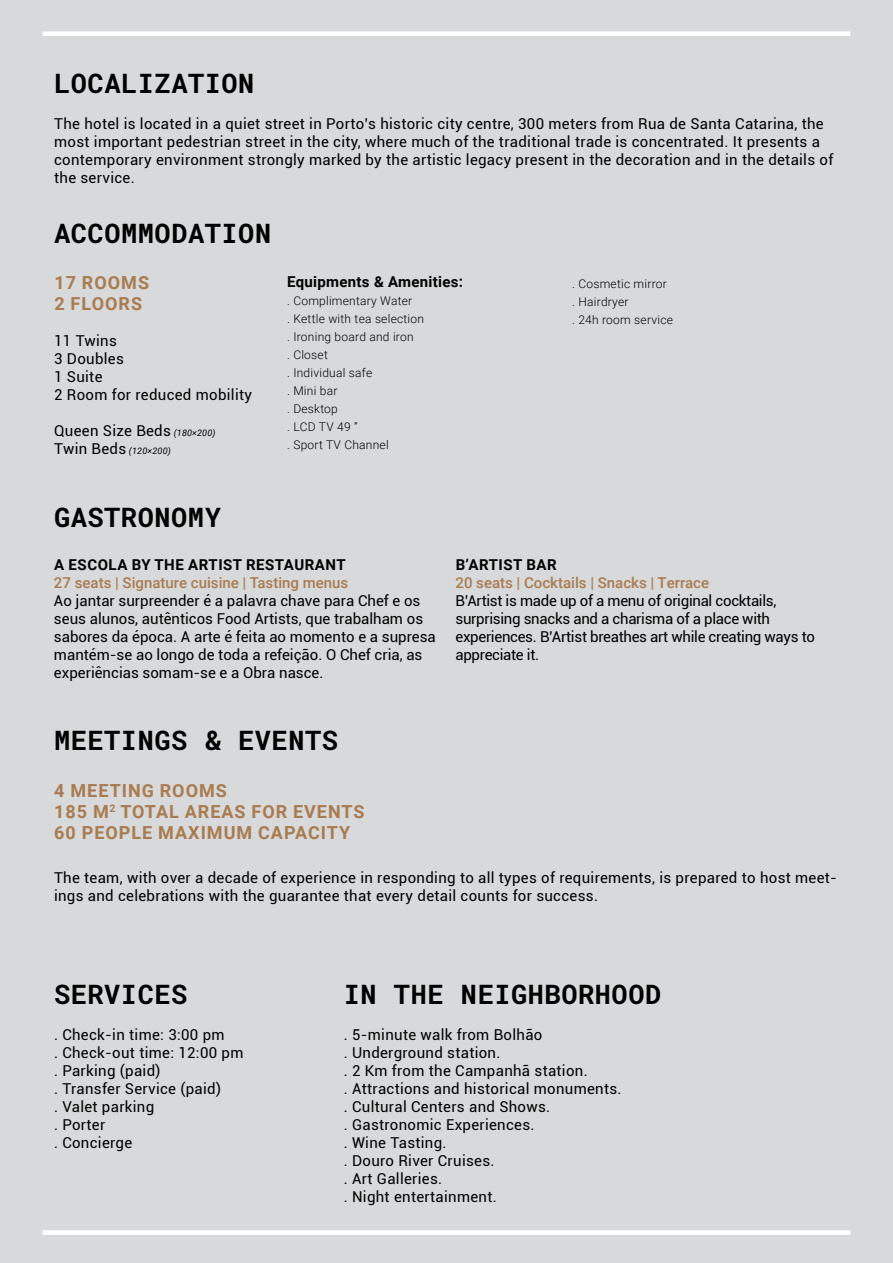
<style>
.page{position:relative;width:893px;height:1263px;background:#d7d9da}
.page>*{position:absolute;margin:0;border:0;box-sizing:border-box;transform-origin:0 0}
.t1{font:27px "Roboto Mono";letter-spacing:.02em;color:#000}
.t2{font:700 18px/21px "Roboto";letter-spacing:.055em;color:#a97b50}
.t3{font:15px/18px "Roboto";letter-spacing:.02em;color:#000}
.t4{font:15px/18px "Roboto";color:#000}
.t5{font:15px/18px "Roboto";letter-spacing:-.02em;color:#000}
.t6{font:500 15px "Roboto";color:#a97b50}
.t7{font:700 15px "Roboto";letter-spacing:.03em;color:#000}
.t8{font:300 12px/18px "Roboto";letter-spacing:.02em;color:#000}
.t9{font:italic 9px "Roboto";letter-spacing:.02em;color:#000}
.s1{font-style:italic;font-size:9px}
.s2{font-style:normal;font-size:15px}
</style>
<div class="page">
<svg style="left:43px;top:1230px;width:807px;height:5px"></svg>
<svg style="left:43px;top:31px;width:807px;height:5px"></svg>
<h1 class="t1" style="left:54px;top:64px;width:202px">LOCALIZATION</h1>
<p class="t3" style="left:54px;top:114px;width:781px">The hotel is located in a quiet street in Porto’s historic city centre, 300 meters from Rua de Santa Catarina, the most important pedestrian street in the city, where much of the traditional trade is concentrated. It presents a contemporary environment strongly marked by the artistic legacy present in the decoration and in the details of the service.</p>
<h1 class="t1" style="left:54px;top:215px;width:219px">ACCOMMODATION</h1>
<p class="t2" style="left:54px;top:271px;width:96px">17 ROOMS<br>2 FLOORS</p>
<p class="t3" style="left:54px;top:331px;width:199px">11 Twins<br>3 Doubles<br>1 Suite<br>2 Room for reduced mobility</p>
<p class="t3" style="left:54px;top:421px;width:163px">Queen Size Beds <span class="s1">(180×200)</span></p>
<p class="t9" style="left:54px;top:444px;width:118px"><span class="s2">Twin Beds</span> (120×200)</p>
<p class="t7" style="left:287px;top:271px;width:178px">Equipments &amp; Amenities:</p>
<p class="t8" style="left:287px;top:291px;width:139px">. Complimentary Water<br>. Kettle with tea selection . Ironing board and iron<br>. Closet<br>. Individual safe<br>. Mini bar<br>. Desktop<br>. LCD TV 49 ”<br>. Sport TV Channel</p>
<p class="t8" style="left:572px;top:274px;width:102px">. Cosmetic mirror<br>. Hairdryer<br>. 24h room service</p>
<h1 class="t1" style="left:54px;top:499px;width:168px">GASTRONOMY</h1>
<p class="t7" style="left:54px;top:554px;width:293px">A ESCOLA BY THE ARTIST RESTAURANT</p>
<p class="t6" style="left:54px;top:572px;width:296px">27 seats | Signature cuisine | Tasting menus</p>
<p class="t4" style="left:54px;top:591px;width:383px">Ao jantar surpreender é a palavra chave para Chef e os seus alunos, autênticos Food Artists, que trabalham os sabores da época. A arte é feita ao momento e a supresa mantém-se ao longo de toda a refeição. O Chef cria, as experiências somam-se e a Obra nasce.</p>
<p class="t7" style="left:456px;top:554px;width:102px">B’ARTIST BAR</p>
<p class="t6" style="left:455px;top:572px;width:255px">20 seats | Cocktails | Snacks | Terrace</p>
<p class="t5" style="left:455px;top:591px;width:361px">B’Artist is made up of a menu of original cocktails, surprising snacks and a charisma of a place with experiences. B’Artist breathes art while creating ways to appreciate it.</p>
<h1 class="t1" style="left:54px;top:722px;width:286px">MEETINGS &amp; EVENTS</h1>
<p class="t2" style="left:54px;top:780px;width:312px">4 MEETING ROOMS<br>185 M<sup>2</sup> TOTAL AREAS FOR EVENTS<br>60 PEOPLE MAXIMUM CAPACITY</p>
<p class="t3" style="left:54px;top:868px;width:784px">The team, with over a decade of experience in responding to all types of requirements, is prepared to host meet&shy;ings and celebrations with the guarantee that every detail counts for success.</p>
<h1 class="t1" style="left:54px;top:976px;width:135px">SERVICES</h1>
<p class="t3" style="left:54px;top:1025px;width:191px">. Check-in time: 3:00 pm<br>. Check-out time: 12:00 pm . Parking (paid)<br>. Transfer Service (paid)<br>. Valet parking<br>. Porter<br>. Concierge</p>
<h1 class="t1" style="left:344px;top:976px;width:319px">IN THE NEIGHBORHOOD</h1>
<p class="t3" style="left:344px;top:1025px;width:279px">. 5-minute walk from Bolhão<br>. Underground station.<br>. 2 Km from the Campanhã station.<br>. Attractions and historical monuments. . Cultural Centers and Shows.<br>. Gastronomic Experiences.<br>. Wine Tasting.<br>. Douro River Cruises.<br>. Art Galleries.<br>. Night entertainment.</p>
</div>
